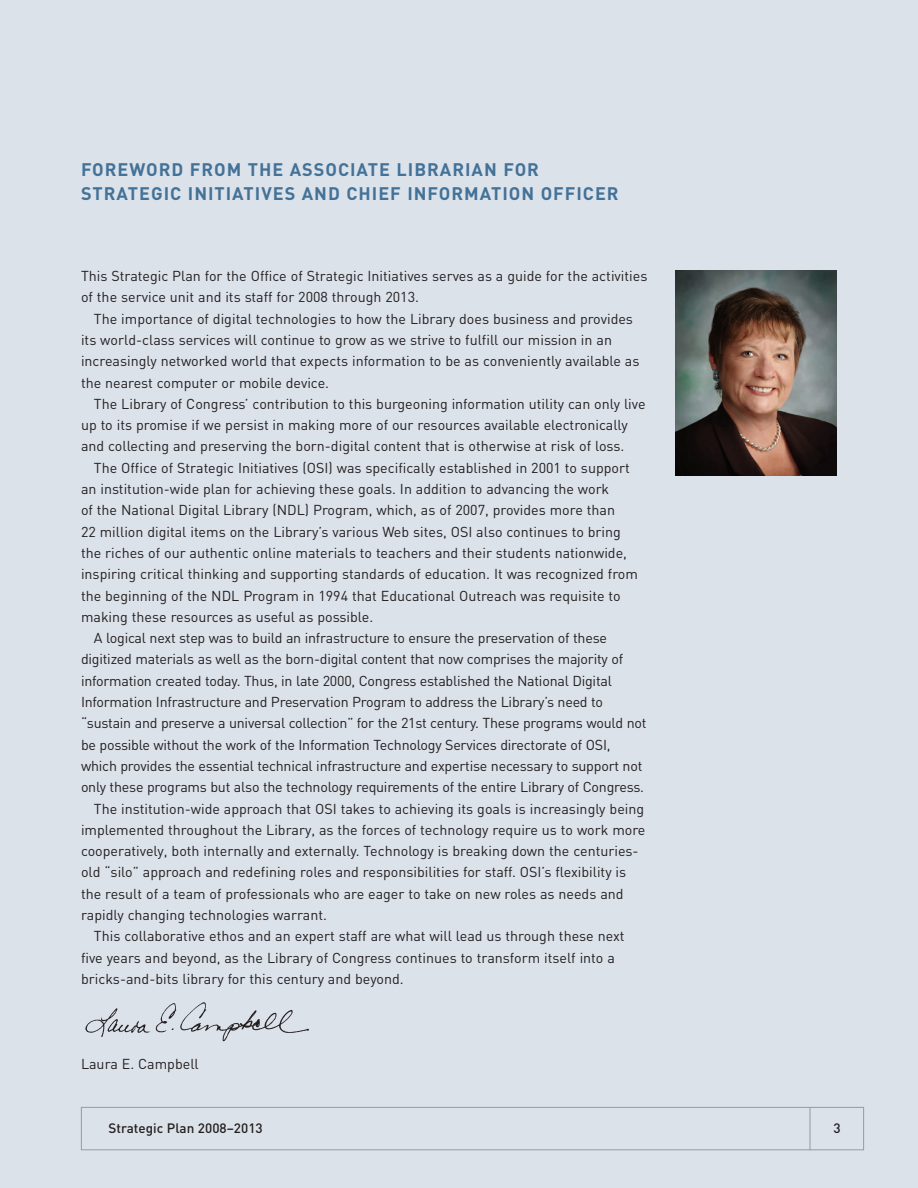
<style>
.page{position:relative;width:918px;height:1188px;background:#dce2ea}
.page>*{position:absolute;margin:0;border:0;box-sizing:border-box;transform-origin:0 0}
.t1{font:700 18px/24px "DIN";letter-spacing:.055em;color:#437298}
.t2{font:14.25px/21.3px "DIN";color:#231f20}
.t3{font:500 13.5px "DIN";color:#231f20}
</style>
<div class="page">
<div style="left:81px;top:1107px;width:783px;height:43px;border:1px solid #959ca1"></div>
<hr style="left:810px;top:1107px;width:1px;height:43px;background:#959ca1">
<img style="left:675px;top:270px;width:162px;height:205px">
<img style="left:85px;top:1002px;width:224px;height:40px">
<p class="t1" style="left:81px;top:158px;width:539px">FOREWORD FROM THE ASSOCIATE LIBRARIAN FOR<br>STRATEGIC INITIATIVES AND CHIEF INFORMATION OFFICER</p>
<p class="t2" style="left:81px;top:265px;width:568px">This Strategic Plan for the Office of Strategic Initiatives serves as a guide for the activities of the service unit and its staff for 2008 through 2013.</p>
<p class="t2" style="left:81px;top:308px;width:560px;text-indent:13px">The importance of digital technologies to how the Library does business and provides its world-class services will continue to grow as we strive to fulfill our mission in an increasingly networked world that expects information to be as conveniently available as the nearest computer or mobile device.</p>
<p class="t2" style="left:81px;top:393px;width:566px;text-indent:13px">The Library of Congress’ contribution to this burgeoning information utility can only live up to its promise if we persist in making more of our resources available electronically and collecting and preserving the born-digital content that is otherwise at risk of loss.</p>
<p class="t2" style="left:94px;top:457px;width:537px">The Office of Strategic Initiatives (OSI) was specifically established in 2001 to support</p>
<p class="t2" style="left:81px;top:478px;width:530px">an institution-wide plan for achieving these goals. In addition to advancing the work</p>
<p class="t2" style="left:81px;top:500px;width:536px">of the National Digital Library (NDL) Program, which, as of 2007, provides more than</p>
<p class="t2" style="left:81px;top:521px;width:541px">22 million digital items on the Library’s various Web sites, OSI also continues to bring</p>
<p class="t2" style="left:81px;top:542px;width:548px">the riches of our authentic online materials to teachers and their students nationwide,</p>
<p class="t2" style="left:81px;top:564px;width:559px">inspiring critical thinking and supporting standards of education. It was recognized from</p>
<p class="t2" style="left:81px;top:585px;width:541px">the beginning of the NDL Program in 1994 that Educational Outreach was requisite to</p>
<p class="t2" style="left:81px;top:606px;width:294px">making these resources as useful as possible.</p>
<p class="t2" style="left:94px;top:628px;width:515px">A logical next step was to build an infrastructure to ensure the preservation of these</p>
<p class="t2" style="left:81px;top:649px;width:544px">digitized materials as well as the born-digital content that now comprises the majority of</p>
<p class="t2" style="left:81px;top:670px;width:532px">information created today. Thus, in late 2000, Congress established the National Digital</p>
<p class="t2" style="left:81px;top:691px;width:524px">Information Infrastructure and Preservation Program to address the Library’s need to</p>
<p class="t2" style="left:81px;top:713px;width:567px">“sustain and preserve a universal collection” for the 21st century. These programs would not</p>
<p class="t2" style="left:81px;top:734px;width:531px">be possible without the work of the Information Technology Services directorate of OSI,</p>
<p class="t2" style="left:81px;top:755px;width:563px">which provides the essential technical infrastructure and expertise necessary to support not</p>
<p class="t2" style="left:81px;top:777px;width:565px">only these programs but also the technology requirements of the entire Library of Congress.</p>
<p class="t2" style="left:94px;top:798px;width:552px">The institution-wide approach that OSI takes to achieving its goals is increasingly being</p>
<p class="t2" style="left:81px;top:819px;width:566px">implemented throughout the Library, as the forces of technology require us to work more</p>
<p class="t2" style="left:81px;top:841px;width:559px">cooperatively, both internally and externally. Technology is breaking down the centuries-</p>
<p class="t2" style="left:81px;top:862px;width:547px">old “silo” approach and redefining roles and responsibilities for staff. OSI’s flexibility is</p>
<p class="t2" style="left:81px;top:883px;width:544px">the result of a team of professionals who are eager to take on new roles as needs and</p>
<p class="t2" style="left:81px;top:904px;width:247px">rapidly changing technologies warrant.</p>
<p class="t2" style="left:94px;top:926px;width:532px">This collaborative ethos and an expert staff are what will lead us through these next</p>
<p class="t2" style="left:81px;top:947px;width:535px">five years and beyond, as the Library of Congress continues to transform itself into a</p>
<p class="t2" style="left:81px;top:968px;width:324px">bricks-and-bits library for this century and beyond.</p>
<p class="t2" style="left:81px;top:1054px;width:119px">Laura E. Campbell</p>
<p class="t3" style="left:108px;top:1120px;width:156px">Strategic Plan 2008–2013</p>
<p class="t3" style="left:833px;top:1120px;width:9px">3</p>
</div>
